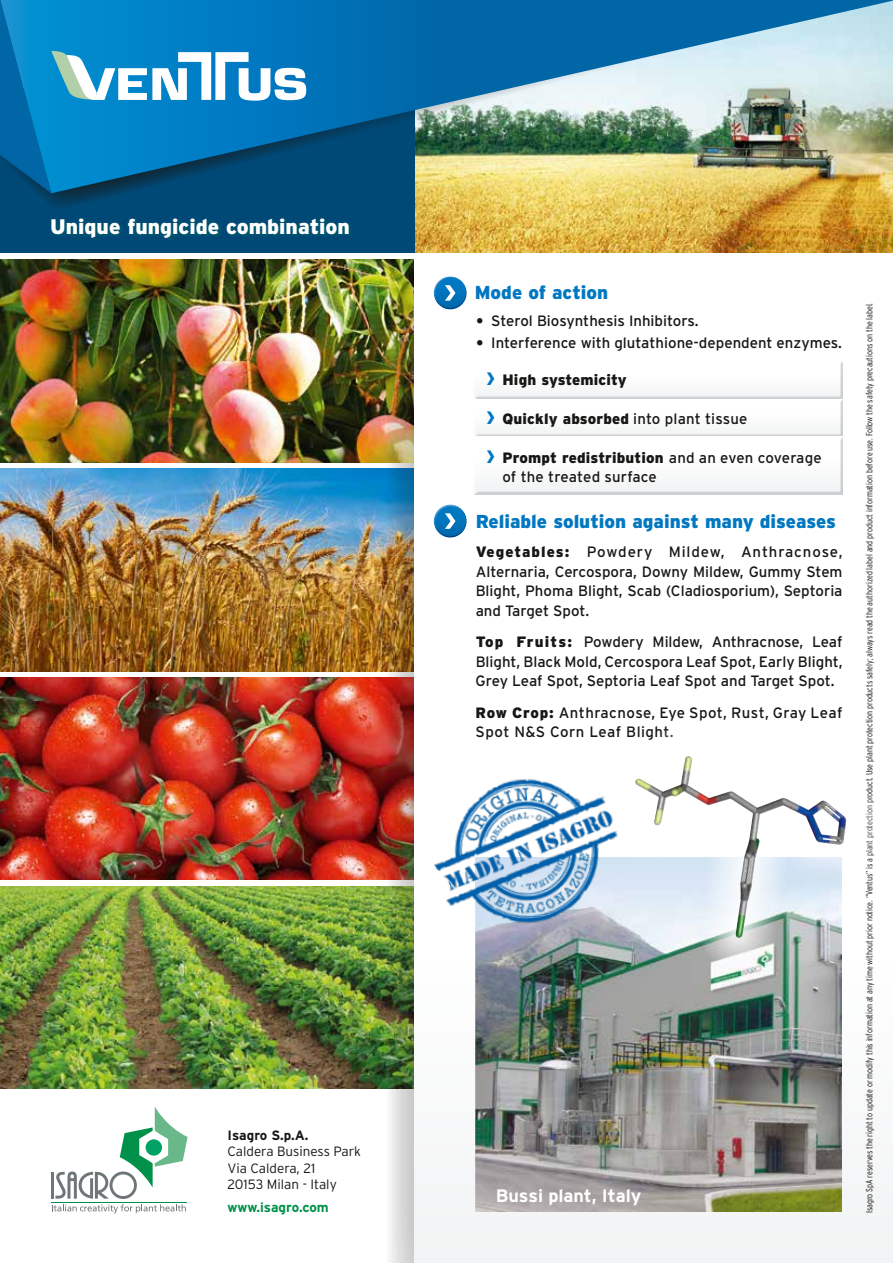
<style>
.page{position:relative;width:893px;height:1263px;background:#fff}
.page>*{position:absolute;margin:0;border:0;box-sizing:border-box;transform-origin:0 0}
.t1{font:900 21px "Interstate";color:#fff}
.t2{font:900 18.75px "Interstate";color:#0077c1}
.t3{font:700 18px "Interstate";color:#fff}
.t4{font:15px/19.5px "Interstate";color:#181715;text-align:justify}
.t5{font:15px/19.5px "Interstate";letter-spacing:.03em;color:#181715}
.t6{font:900 15px "Interstate";letter-spacing:.01em;color:#181715}
.t7{font:300 13.5px/16.5px "Interstate";color:#181715}
.t8{font:700 13.5px "Interstate";color:#009049}
.t9{font:700 13.5px "Interstate";color:#181715}
.t10{font:300 condensed 9px "Interstate";letter-spacing:-.005em;color:#181715}
.s1{font-family:"Avenir Next";font-weight:600;font-style:italic}
.s2{font-weight:700;font-size:24px;color:#0078c2}
.s3{font-weight:400}
.s4{font-weight:900}
</style>
<div class="page">
<img style="left:0;top:677px;width:387px;height:203px">
<img style="left:0;top:468px;width:387px;height:203px">
<img style="left:0;top:886px;width:387px;height:202px">
<img style="left:0;top:260px;width:387px;height:202px">
<img style="left:387px;top:259px;width:27px;height:1004px">
<img style="left:414px;top:193px;width:479px;height:60px">
<div style="left:0;top:89px;width:414px;height:164px;background:#004977"></div>
<hr style="left:51px;top:1202px;width:135px;height:1px;background:#009049">
<hr style="left:51px;top:1172px;width:3px;height:27px;background:#6f767a">
<svg style="left:52px;top:1107px;width:136px;height:106px"></svg>
<div style="left:50px;top:217px;width:304px;height:26px;background:#004d73"></div>
<svg style="left:39px;top:193px;width:758px;height:18px"></svg>
<img style="left:306px;top:0;width:587px;height:193px">
<svg style="left:439px;top:276px;width:22px;height:5px"></svg>
<div style="left:433px;top:281px;width:34px;height:29px;background:#0066a5;opacity:.75"></div>
<svg style="left:445px;top:285px;width:10px;height:16px"></svg>
<div style="left:473px;top:359px;width:372px;height:41px;background:#6f767a;opacity:.3"></div>
<svg style="left:438px;top:504px;width:24px;height:6px"></svg>
<div style="left:433px;top:510px;width:34px;height:29px;background:#0066a5;opacity:.75"></div>
<svg style="left:445px;top:513px;width:10px;height:16px"></svg>
<img style="left:476px;top:935px;width:366px;height:277px">
<img style="left:551px;top:819px;width:296px;height:187px">
<img style="left:634px;top:756px;width:212px;height:183px">
<img style="left:434px;top:778px;width:197px;height:157px">
<svg style="left:0;top:0;width:306px;height:193px"></svg>
<h1 class="t1" style="left:50px;top:214px;width:301px">Unique fungicide combination</h1>
<p class="t9" style="left:227px;top:1128px;width:83px">Isagro S.p.A.</p>
<p class="t7" style="left:227px;top:1143px;width:135px">Caldera Business Park<br>Via Caldera, 21<br>20153 Milan - Italy</p>
<p class="t8" style="left:227px;top:1200px;width:103px">www.isagro.com</p>
<p class="t2" style="left:475px;top:281px;width:135px">Mode of action</p>
<p class="t4" style="left:476px;top:310px;width:224px"><span class="s1">•</span> Sterol Biosynthesis Inhibitors.</p>
<p class="t4" style="left:476px;top:333px;width:367px"><span class="s1">•</span> Interference with glutathione-dependent enzymes.</p>
<p class="t6" style="left:486px;top:371px;width:142px"><span class="s2">›</span> High systemicity</p>
<p class="t6" style="left:486px;top:410px;width:263px"><span class="s2">›</span> Quickly absorbed <span class="s3">into plant tissue</span></p>
<p class="t4" style="left:502px;top:447px;width:321px;text-indent:-16px"><span class="s2">›</span> <span class="s4">Prompt redistribution</span> and an even coverage of the treated surface</p>
<p class="t2" style="left:476px;top:511px;width:362px">Reliable solution against many diseases</p>
<p class="t4" style="left:476px;top:542px;width:368px"><span class="s4">Vegetables:</span> Powdery Mildew, Anthracnose, Alternaria, Cercospora, Downy Mildew, Gummy Stem Blight, Phoma Blight, Scab (Cladiosporium), Septoria and Target Spot.</p>
<p class="t4" style="left:476px;top:632px;width:368px"><span class="s4">Top Fruits:</span> Powdery Mildew, Anthracnose, Leaf Blight, Black Mold, Cercospora Leaf Spot, Early Blight, Grey Leaf Spot, Septoria Leaf Spot and Target Spot.</p>
<p class="t5" style="left:476px;top:703px;width:368px"><span class="s4">Row Crop:</span> Anthracnose, Eye Spot, Rust, Gray Leaf<br>Spot N&amp;S Corn Leaf Blight.</p>
<p class="t3" style="left:496px;top:1186px;width:147px">Bussi plant, Italy</p>
<p class="t10" style="left:864px;top:1213px;width:912px;rotate:-90deg">Isagro SpA reserves the right to update or modify this information at any time without prior notice. “Ventus” is a plant protection product. Use plant protection products safely; always read the authorized label and product information before use. Follow the safety precautions on the label.</p>
</div>
